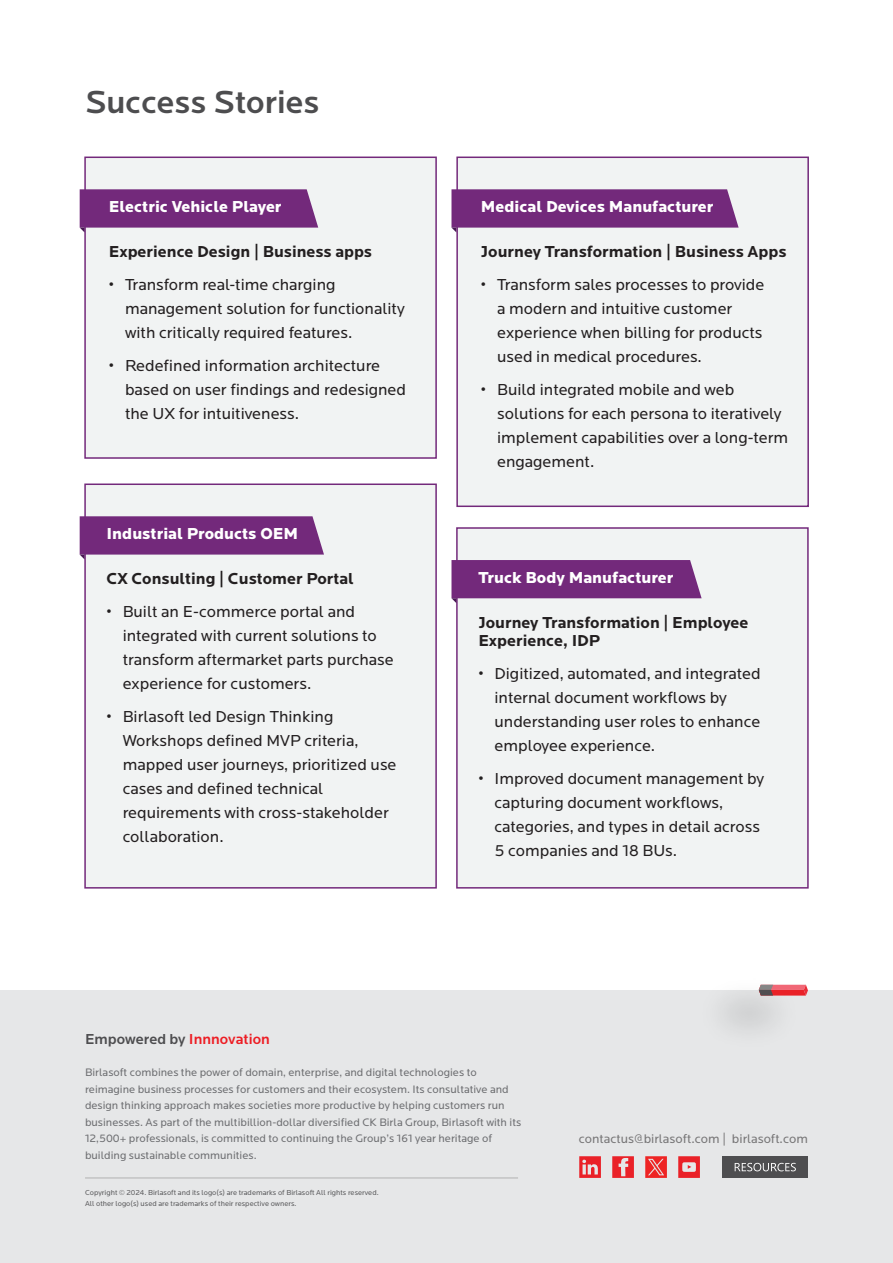
<style>
.page{position:relative;width:893px;height:1263px;background:#fff}
.page>*{position:absolute;margin:0;border:0;box-sizing:border-box;transform-origin:0 0}
.t1{font:500 33px "Locator";color:#4d4d4f}
.t2{font:16.5px/24px "Locator";color:#231f20}
.t3{font:700 16.5px/18px "Locator";color:#231f20}
.t4{font:900 16.5px "Locator";color:#fff}
.t5{font:500 15px "Locator";color:#4d4d4f}
.t6{font:12.9px "Locator";color:#777677}
.t7{font:11.25px/16.5px "Locator";color:#6d6e71}
.t8{font:7.5px/10.9px "Locator";color:#5b5b5d}
.s1{color:#ed1d24}
</style>
<div class="page">
<div style="left:0;top:990px;width:893px;height:273px;background:#e6e7e8"></div>
<svg style="left:612px;top:1156px;width:22px;height:22px"></svg>
<svg style="left:579px;top:1156px;width:22px;height:22px"></svg>
<svg style="left:678px;top:1156px;width:22px;height:22px"></svg>
<div style="left:723px;top:1156px;width:85px;height:22px;background:#4e4e50"></div>
<svg style="left:735px;top:1163px;width:61px;height:8px"></svg>
<svg style="left:645px;top:1156px;width:22px;height:22px"></svg>
<hr style="left:85px;top:1177px;width:433px;height:2px;background:#c3c3c3">
<svg style="left:759px;top:985px;width:49px;height:10px"></svg>
<div style="left:84px;top:157px;width:353px;height:302px;background:#f1f3f3;border:2px solid #73297b"></div>
<svg style="left:80px;top:189px;width:238px;height:43px;background:#82428a"></svg>
<div style="left:84px;top:483px;width:353px;height:405px;background:#f1f3f3;border:2px solid #73297b"></div>
<svg style="left:80px;top:516px;width:244px;height:43px;background:#83428a"></svg>
<div style="left:456px;top:157px;width:353px;height:350px;background:#f1f3f3;border:2px solid #73297b"></div>
<svg style="left:451px;top:189px;width:288px;height:43px;background:#83438a"></svg>
<div style="left:456px;top:527px;width:353px;height:361px;background:#f1f3f3;border:2px solid #73297b"></div>
<svg style="left:451px;top:560px;width:251px;height:43px;background:#83438a"></svg>
<h1 class="t1" style="left:85px;top:83px;width:236px">Success Stories</h1>
<p class="t4" style="left:109px;top:197px;width:174px">Electric Vehicle Player</p>
<p class="t3" style="left:109px;top:243px;width:265px">Experience Design | Business apps</p>
<p class="t2" style="left:125px;top:273px;width:281px;text-indent:-16px">• Transform real-time charging management solution for functionality with critically required features.</p>
<p class="t2" style="left:125px;top:354px;width:283px;text-indent:-16px">• Redefined information architecture based on user findings and redesigned the UX for intuitiveness.</p>
<p class="t4" style="left:106px;top:524px;width:193px">Industrial Products OEM</p>
<p class="t3" style="left:106px;top:570px;width:249px">CX Consulting | Customer Portal</p>
<p class="t2" style="left:123px;top:600px;width:272px;text-indent:-16px">• Built an E-commerce portal and integrated with current solutions to transform aftermarket parts purchase experience for customers.</p>
<p class="t2" style="left:123px;top:705px;width:275px;text-indent:-16px">• Birlasoft led Design Thinking<br>Workshops defined MVP criteria, mapped user journeys, prioritized use cases and defined technical requirements with cross-stakeholder collaboration.</p>
<p class="t4" style="left:481px;top:197px;width:234px">Medical Devices Manufacturer</p>
<p class="t3" style="left:481px;top:243px;width:307px">Journey Transformation | Business Apps</p>
<p class="t2" style="left:497px;top:273px;width:269px;text-indent:-16px">• Transform sales processes to provide a modern and intuitive customer experience when billing for products used in medical procedures.</p>
<p class="t2" style="left:497px;top:378px;width:293px;text-indent:-16px">• Build integrated mobile and web solutions for each persona to iteratively implement capabilities over a long-term engagement.</p>
<p class="t4" style="left:478px;top:567px;width:197px">Truck Body Manufacturer</p>
<p class="t3" style="left:478px;top:614px;width:272px">Journey Transformation | Employee<br>Experience, IDP</p>
<p class="t2" style="left:494px;top:661px;width:268px;text-indent:-16px">• Digitized, automated, and integrated internal document workflows by understanding user roles to enhance employee experience.</p>
<p class="t2" style="left:494px;top:766px;width:271px;text-indent:-16px">• Improved document management by capturing document workflows, categories, and types in detail across<br>5 companies and 18 BUs.</p>
<p class="t5" style="left:85px;top:1030px;width:186px">Empowered by <span class="s1">Innnovation</span></p>
<p class="t7" style="left:85px;top:1064px;width:438px">Birlasoft combines the power of domain, enterprise, and digital technologies to reimagine business processes for customers and their ecosystem. Its consultative and design thinking approach makes societies more productive by helping customers run businesses. As part of the multibillion-dollar diversified CK Birla Group, Birlasoft with its 12,500+ professionals, is committed to continuing the Group’s 161 year heritage of building sustainable communities.</p>
<p class="t8" style="left:85px;top:1187px;width:295px">Copyright © 2024. Birlasoft and its logo(s) are trademarks of Birlasoft All rights reserved.<br>All other logo(s) used are trademarks of their respective owners.</p>
<p class="t6" style="left:579px;top:1132px;width:231px">contactus@birlasoft.com | birlasoft.com</p>
</div>
